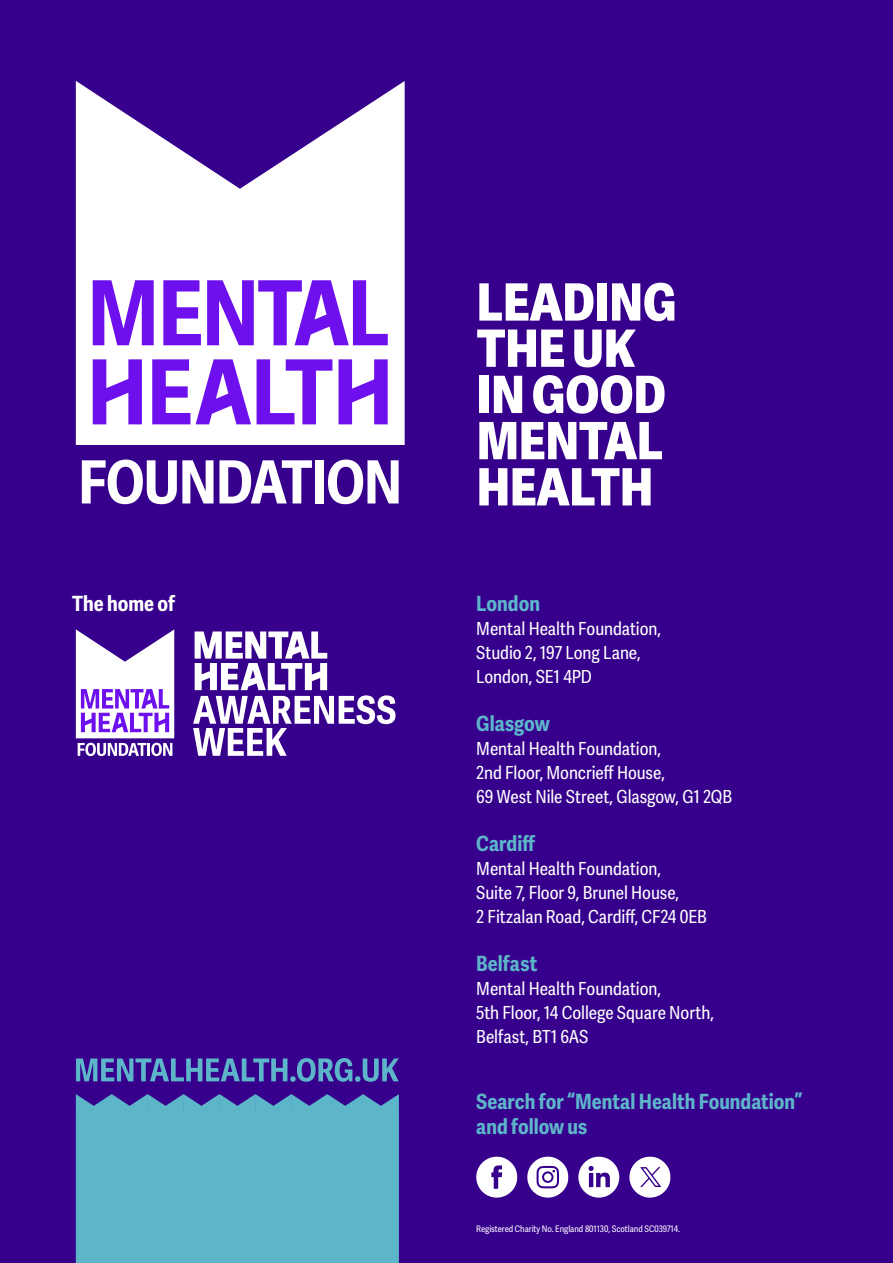
<style>
.page{position:relative;width:893px;height:1263px;background:#36008d}
.page>*{position:absolute;margin:0;border:0;box-sizing:border-box;transform-origin:0 0}
.t1{font:800 51.45px/46.2px "Adelle Sans Cnd";color:#fff}
.t2{font:700 21px/25.5px "Adelle Sans Cnd";color:#5db5ca}
.t3{font:700 21px "Adelle Sans Cnd";color:#fff}
.t4{font:18px/24px "Adelle Sans Cnd";color:#fff}
.t5{font:9px "Adelle Sans Cnd";color:#fff}
</style>
<div class="page">
<svg style="left:82px;top:460px;width:131px;height:44px"></svg>
<svg style="left:219px;top:460px;width:93px;height:43px"></svg>
<div style="left:315px;top:460px;width:9px;height:43px;background:#fff"></div>
<svg style="left:328px;top:460px;width:71px;height:44px"></svg>
<svg style="left:76px;top:81px;width:329px;height:364px;fill:#fff"></svg>
<svg style="left:163px;top:280px;width:38px;height:65px;background:#9f60f3"></svg>
<svg style="left:93px;top:280px;width:61px;height:65px;background:#9c5cf3"></svg>
<svg style="left:93px;top:359px;width:49px;height:65px;background:#a265f4"></svg>
<svg style="left:152px;top:359px;width:38px;height:65px;background:#9d5ef3"></svg>
<svg style="left:196px;top:359px;width:55px;height:65px;background:#b17ef5"></svg>
<svg style="left:257px;top:359px;width:75px;height:65px;background:#b88af6"></svg>
<svg style="left:338px;top:359px;width:50px;height:65px;background:#a367f4"></svg>
<svg style="left:207px;top:280px;width:181px;height:65px;background:#b17ef5"></svg>
<svg style="left:476px;top:1156px;width:42px;height:41px"></svg>
<svg style="left:527px;top:1156px;width:42px;height:41px"></svg>
<svg style="left:629px;top:1156px;width:42px;height:41px"></svg>
<svg style="left:578px;top:1157px;width:41px;height:40px"></svg>
<svg style="left:76px;top:629px;width:98px;height:127px"></svg>
<svg style="left:193px;top:631px;width:202px;height:125px"></svg>
<div style="left:76px;top:1094px;width:323px;height:169px;background:#5db5ca"></div>
<svg style="left:76px;top:1058px;width:323px;height:24px"></svg>
<p class="t3" style="left:72px;top:591px;width:104px">The home of</p>
<h1 class="t1" style="left:477px;top:280px;width:201px">LEADING<br>THE UK<br>IN GOOD<br>MENTAL<br>HEALTH</h1>
<p class="t2" style="left:476px;top:591px;width:65px">London</p>
<p class="t4" style="left:476px;top:617px;width:186px">Mental Health Foundation,<br>Studio 2, 197 Long Lane,<br>London, SE1 4PD</p>
<p class="t2" style="left:476px;top:711px;width:75px">Glasgow</p>
<p class="t4" style="left:476px;top:737px;width:257px">Mental Health Foundation,<br>2nd Floor, Moncrieff House,<br>69 West Nile Street, Glasgow, G1 2QB</p>
<p class="t2" style="left:476px;top:831px;width:61px">Cardiff</p>
<p class="t4" style="left:476px;top:857px;width:232px">Mental Health Foundation,<br>Suite 7, Floor 9, Brunel House,<br>2 Fitzalan Road, Cardiff, CF24 0EB</p>
<p class="t2" style="left:476px;top:951px;width:63px">Belfast</p>
<p class="t4" style="left:476px;top:977px;width:239px">Mental Health Foundation,<br>5th Floor, 14 College Square North,<br>Belfast, BT1 6AS</p>
<p class="t2" style="left:476px;top:1089px;width:328px">Search for “Mental Health Foundation” and follow us</p>
<p class="t5" style="left:476px;top:1223px;width:205px">Registered Charity No. England 801130, Scotland SC039714.</p>
</div>
